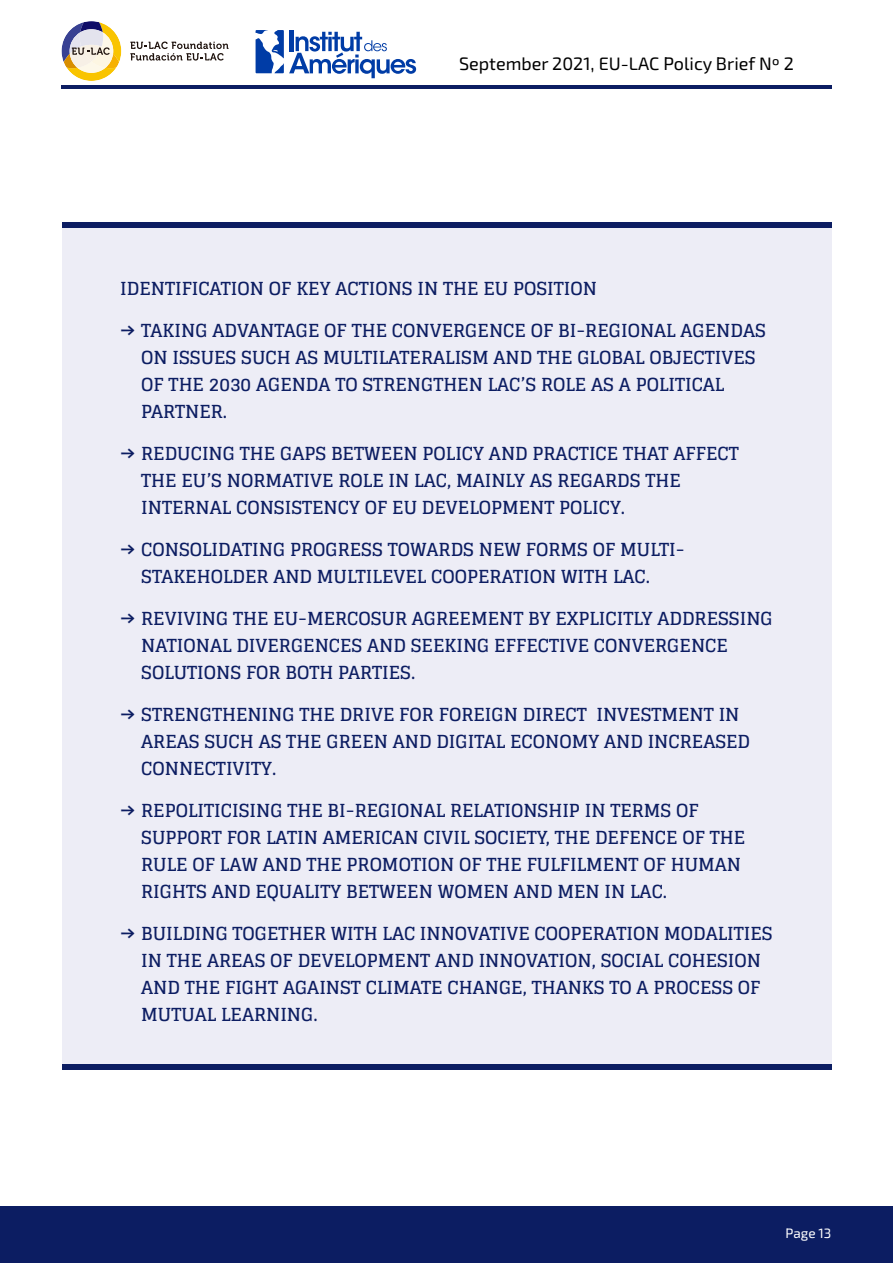
<style>
.page{position:relative;width:893px;height:1263px;background:#fff}
.page>*{position:absolute;margin:0;border:0;box-sizing:border-box;transform-origin:0 0}
.t1{font:700 18px/27px "Glegoo";color:#0c1d62}
.t2{font:18px "Exo 2";color:#000}
.t3{font:13.5px "Exo 2";color:#fff}
</style>
<div class="page">
<svg style="left:130px;top:42px;width:99px;height:19px"></svg>
<svg style="left:62px;top:21px;width:59px;height:60px"></svg>
<hr style="left:62px;top:86px;width:769px;height:3px;background:#0c1d62">
<div style="left:0;top:1206px;width:893px;height:57px;background:#0c1d62"></div>
<svg style="left:256px;top:30px;width:160px;height:48px"></svg>
<div style="left:62px;top:223px;width:769px;height:846px;background:#ededf6"></div>
<div style="left:62px;top:223px;width:769px;height:5px;background:#0c1d62"></div>
<div style="left:62px;top:1065px;width:769px;height:5px;background:#0c1d62"></div>
<p class="t2" style="left:459px;top:51px;width:336px">September 2021, EU-LAC Policy Brief Nº 2</p>
<p class="t1" style="left:120px;top:275px;width:478px">IDENTIFICATION OF KEY ACTIONS IN THE EU POSITION</p>
<p class="t1" style="left:141px;top:317px;width:626px;text-indent:-21px">→ TAKING ADVANTAGE OF THE CONVERGENCE OF BI-REGIONAL AGENDAS ON ISSUES SUCH AS MULTILATERALISM AND THE GLOBAL OBJECTIVES OF THE 2030 AGENDA TO STRENGTHEN LAC’S ROLE AS A POLITICAL PARTNER.</p>
<p class="t1" style="left:141px;top:440px;width:599px;text-indent:-21px">→ REDUCING THE GAPS BETWEEN POLICY AND PRACTICE THAT AFFECT<br>THE EU’S NORMATIVE ROLE IN LAC, MAINLY AS REGARDS THE<br>INTERNAL CONSISTENCY OF EU DEVELOPMENT POLICY.</p>
<p class="t1" style="left:141px;top:536px;width:545px;text-indent:-21px">→ CONSOLIDATING PROGRESS TOWARDS NEW FORMS OF MULTI-<br>STAKEHOLDER AND MULTILEVEL COOPERATION WITH LAC.</p>
<p class="t1" style="left:141px;top:605px;width:633px;text-indent:-21px">→ REVIVING THE EU-MERCOSUR AGREEMENT BY EXPLICITLY ADDRESSING<br>NATIONAL DIVERGENCES AND SEEKING EFFECTIVE CONVERGENCE<br>SOLUTIONS FOR BOTH PARTIES.</p>
<p class="t1" style="left:141px;top:701px;width:610px;text-indent:-21px">→ STRENGTHENING THE DRIVE FOR FOREIGN DIRECT INVESTMENT IN<br>AREAS SUCH AS THE GREEN AND DIGITAL ECONOMY AND INCREASED<br>CONNECTIVITY.</p>
<p class="t1" style="left:141px;top:797px;width:606px;text-indent:-21px">→ REPOLITICISING THE BI-REGIONAL RELATIONSHIP IN TERMS OF SUPPORT FOR LATIN AMERICAN CIVIL SOCIETY, THE DEFENCE OF THE RULE OF LAW AND THE PROMOTION OF THE FULFILMENT OF HUMAN RIGHTS AND EQUALITY BETWEEN WOMEN AND MEN IN LAC.</p>
<p class="t1" style="left:141px;top:920px;width:633px;text-indent:-21px">→ BUILDING TOGETHER WITH LAC INNOVATIVE COOPERATION MODALITIES IN THE AREAS OF DEVELOPMENT AND INNOVATION, SOCIAL COHESION AND THE FIGHT AGAINST CLIMATE CHANGE, THANKS TO A PROCESS OF MUTUAL LEARNING.</p>
<p class="t3" style="left:785px;top:1223px;width:47px">Page 13</p>
</div>
